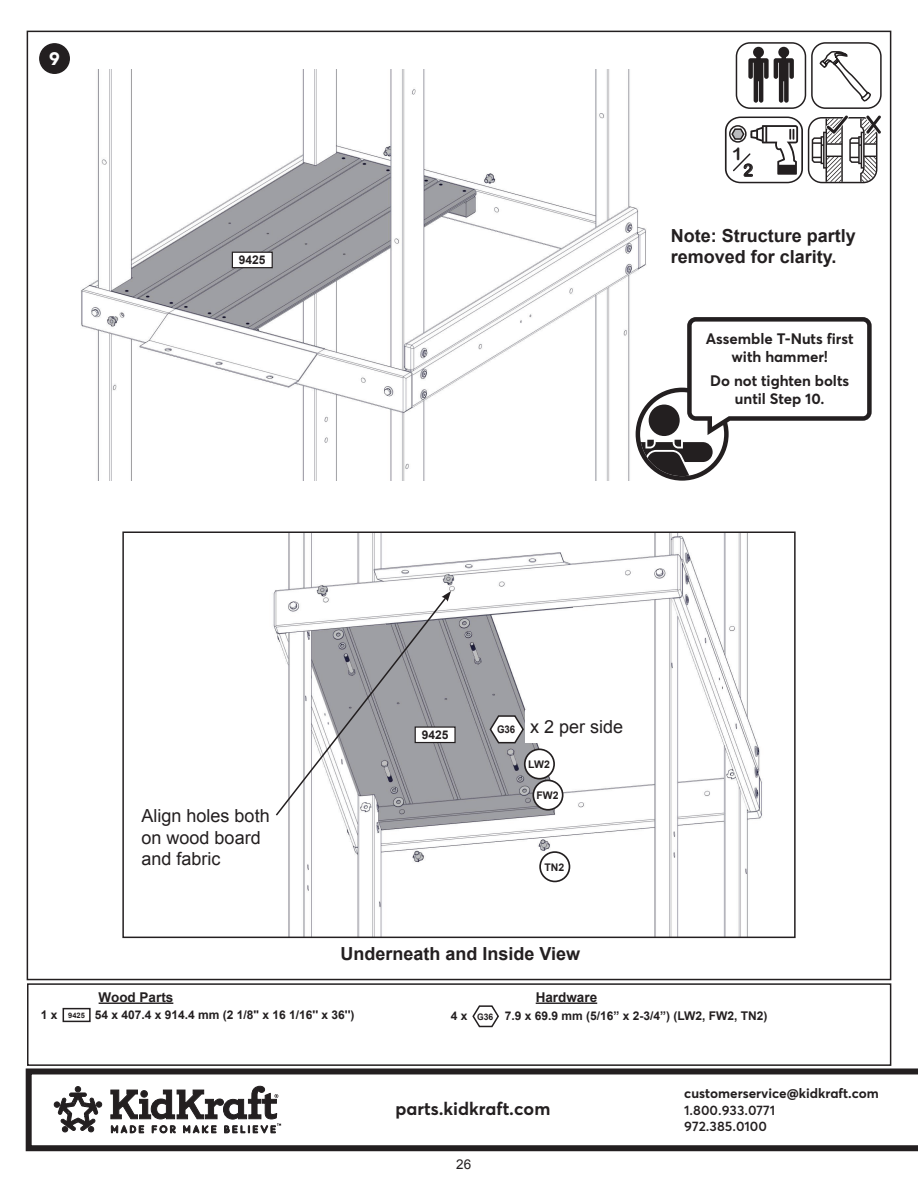
<style>
.page{position:relative;width:918px;height:1188px;background:#fff}
.page>*{position:absolute;margin:0;border:0;box-sizing:border-box;transform-origin:0 0}
.t1{font:700 18px/21.6px "Arial";color:#231f20}
.t2{font:18px/21.6px "Arial";color:#231f20}
.t3{font:700 18px "Averta";color:#231f20}
.t4{font:900 18px "Avenir";color:#fff}
.t5{font:17.55px "Arial Rounded MT Bold";color:#231f20}
.t6{font:17.1px "Arial Rounded MT Bold";color:#231f20}
.t7{font:700 15px/18px "Averta";color:#231f20;text-align:center}
.t8{font:700 13.5px "Averta";color:#231f20}
.t9{font:600 13.5px/16.2px "Averta";color:#231f20}
.t10{font:700 13.5px "Arial";color:#231f20}
.t11{font:13.5px "Arial";color:#231f20}
.t12{font:700 12px "Arial";color:#231f20}
.t13{font:700 10.5px "Arial";color:#231f20}
.t14{font:700 10.5px "Arial";color:#231f20;scale:.92 1}
.t15{font:700 9px "Arial";color:#231f20;scale:.95 1}
.t16{font:700 7.5px "Arial";color:#231f20}
</style>
<div class="page">
<div style="left:27px;top:983px;width:864px;height:83px;border:2px solid #231f20"></div>
<svg style="left:26px;top:1068px;width:892px;height:83px"></svg>
<svg style="left:53px;top:1086px;width:49px;height:47px"></svg>
<svg style="left:110px;top:1086px;width:171px;height:48px"></svg>
<img style="left:81px;top:69px;width:565px;height:412px">
<img style="left:273px;top:534px;width:489px;height:401px">
<div style="left:122px;top:531px;width:674px;height:407px;border:2px solid #231f20"></div>
<svg style="left:231px;top:251px;width:42px;height:18px"></svg>
<div style="left:533px;top:780px;width:30px;height:30px;background:#fff;border-radius:50%"></div>
<div style="left:532px;top:780px;width:32px;height:31px;border:2px solid #231f20;border-radius:50%"></div>
<div style="left:525px;top:749px;width:29px;height:30px;background:#fff;border-radius:50%"></div>
<div style="left:524px;top:749px;width:31px;height:31px;border:2px solid #231f20;border-radius:50%"></div>
<div style="left:540px;top:852px;width:29px;height:29px;background:#fff;border-radius:50%"></div>
<div style="left:539px;top:851px;width:31px;height:31px;border:2px solid #231f20;border-radius:50%"></div>
<hr style="left:99px;top:1003px;width:74px;height:1px;background:#231f20">
<div style="left:63px;top:1008px;width:28px;height:14px;border:2px solid #231f20"></div>
<hr style="left:536px;top:1003px;width:61px;height:1px;background:#231f20">
<div style="left:525px;top:710px;width:103px;height:33px;background:#fff"></div>
<svg style="left:39px;top:43px;width:31px;height:31px"></svg>
<svg style="left:274px;top:591px;width:182px;height:226px"></svg>
<svg style="left:636px;top:317px;width:236px;height:164px"></svg>
<svg style="left:736px;top:42px;width:146px;height:67px"></svg>
<svg style="left:489px;top:714px;width:36px;height:30px"></svg>
<svg style="left:472px;top:1005px;width:27px;height:23px"></svg>
<svg style="left:725px;top:115px;width:156px;height:68px"></svg>
<h1 class="t4" style="left:49px;top:43px;width:12px">9</h1>
<p class="t12" style="left:239px;top:252px;width:28px">9425</p>
<h2 class="t5" style="left:732px;top:144px;width:12px">1</h2>
<h3 class="t6" style="left:743px;top:160px;width:11px">2</h3>
<h1 class="t1" style="left:671px;top:225px;width:187px">Note: Structure partly removed for clarity.</h1>
<p class="t7" style="left:706px;top:329px;width:149px">Assemble T-Nuts first with hammer!</p>
<p class="t7" style="left:710px;top:371px;width:140px">Do not tighten bolts until Step 10.</p>
<h1 class="t2" style="left:142px;top:805px;width:130px">Align holes both on wood board and fabric</h1>
<p class="t10" style="left:99px;top:988px;width:76px">Wood Parts</p>
<p class="t12" style="left:422px;top:727px;width:28px">9425</p>
<p class="t14" style="left:497px;top:723px;width:21px">G36</p>
<h1 class="t2" style="left:530px;top:717px;width:95px">x 2 per side</h1>
<p class="t13" style="left:528px;top:757px;width:23px">LW2</p>
<p class="t13" style="left:537px;top:788px;width:24px">FW2</p>
<p class="t13" style="left:545px;top:860px;width:21px">TN2</p>
<h1 class="t1" style="left:340px;top:943px;width:241px">Underneath and Inside View</h1>
<p class="t10" style="left:536px;top:988px;width:63px">Hardware</p>
<p class="t12" style="left:41px;top:1007px;width:18px">1 x</p>
<p class="t12" style="left:95px;top:1007px;width:261px">54 x 407.4 x 914.4 mm (2 1/8'' x 16 1/16'' x 36'')</p>
<p class="t16" style="left:68px;top:1010px;width:18px">9425</p>
<p class="t12" style="left:451px;top:1007px;width:18px">4 x</p>
<p class="t12" style="left:505px;top:1007px;width:264px">7.9 x 69.9 mm (5/16” x 2-3/4”) (LW2, FW2, TN2)</p>
<p class="t15" style="left:477px;top:1010px;width:19px">G36</p>
<h1 class="t3" style="left:396px;top:1096px;width:156px">parts.kidkraft.com</h1>
<p class="t11" style="left:456px;top:1155px;width:17px">26</p>
<p class="t8" style="left:684px;top:1084px;width:196px">customerservice@kidkraft.com</p>
<p class="t9" style="left:684px;top:1101px;width:93px">1.800.933.0771<br>972.385.0100</p>
</div>
